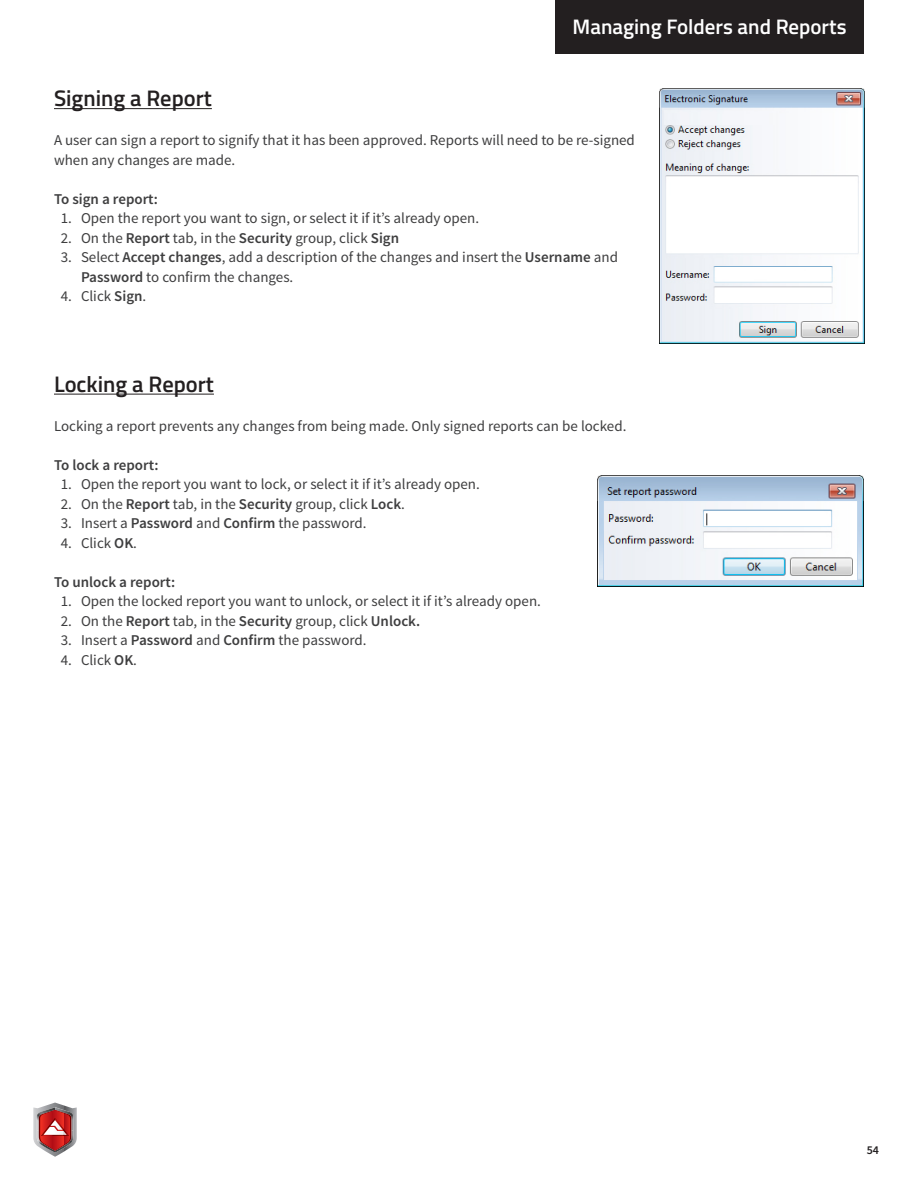
<style>
.page{position:relative;width:918px;height:1188px;background:#fff}
.page>*{position:absolute;margin:0;border:0;box-sizing:border-box;transform-origin:0 0}
.t1{font:600 22.5px "Titillium Web";color:#231f20}
.t2{font:600 21px "Titillium Web";color:#fff}
.Main_Body_Paragraph{font:15px/19.5px "Source Sans Pro";color:#3e3e3f}
.Steps_Header{font:600 15px "Source Sans Pro";color:#3e3e3f}
.t3{font:600 12px "Source Sans Pro";color:#231f20}
.s1{font-weight:600}
</style>
<div class="page">
<div style="left:555px;top:0;width:309px;height:54px;background:#231f20"></div>
<svg style="left:33px;top:1103px;width:44px;height:54px"></svg>
<hr style="left:54px;top:108px;width:158px;height:1px;background:#231f20">
<hr style="left:54px;top:394px;width:160px;height:1px;background:#231f20">
<img style="left:660px;top:89px;width:204px;height:255px">
<img style="left:597px;top:476px;width:267px;height:111px">
<h2 class="t2" style="left:573px;top:11px;width:275px">Managing Folders and Reports</h2>
<h3 class="t1" style="left:54px;top:82px;width:159px">Signing a Report</h3>
<p class="Main_Body_Paragraph" style="left:54px;top:131px;width:582px">A user can sign a report to signify that it has been approved. Reports will need to be re-signed when any changes are made.</p>
<p class="Steps_Header" style="left:54px;top:190px;width:105px">To sign a report:</p>
<p class="Main_Body_Paragraph" style="left:61px;top:209px;width:420px">1. Open the report you want to sign, or select it if it’s already open.</p>
<p class="Main_Body_Paragraph" style="left:61px;top:229px;width:340px">2. On the <span class="s1">Report</span> tab, in the <span class="s1">Security</span> group, click <span class="s1">Sign</span></p>
<p class="Main_Body_Paragraph" style="left:81px;top:248px;width:539px;text-indent:-20px">3. Select <span class="s1">Accept changes</span>, add a description of the changes and insert the <span class="s1">Username</span> and<br><span class="s1">Password</span> to confirm the changes.</p>
<p class="Main_Body_Paragraph" style="left:61px;top:287px;width:87px">4. Click <span class="s1">Sign</span>.</p>
<h3 class="t1" style="left:54px;top:367px;width:161px">Locking a Report</h3>
<p class="Main_Body_Paragraph" style="left:54px;top:417px;width:574px">Locking a report prevents any changes from being made. Only signed reports can be locked.</p>
<p class="Steps_Header" style="left:54px;top:456px;width:106px">To lock a report:</p>
<p class="Main_Body_Paragraph" style="left:61px;top:475px;width:421px">1. Open the report you want to lock, or select it if it’s already open.</p>
<p class="Main_Body_Paragraph" style="left:61px;top:495px;width:346px">2. On the <span class="s1">Report</span> tab, in the <span class="s1">Security</span> group, click <span class="s1">Lock</span>.</p>
<p class="Main_Body_Paragraph" style="left:61px;top:514px;width:307px">3. Insert a <span class="s1">Password</span> and <span class="s1">Confirm</span> the password.</p>
<p class="Main_Body_Paragraph" style="left:61px;top:534px;width:78px">4. Click <span class="s1">OK</span>.</p>
<p class="Steps_Header" style="left:54px;top:573px;width:123px">To unlock a report:</p>
<p class="Main_Body_Paragraph" style="left:61px;top:592px;width:482px">1. Open the locked report you want to unlock, or select it if it’s already open.</p>
<p class="Main_Body_Paragraph" style="left:61px;top:612px;width:361px">2. On the <span class="s1">Report</span> tab, in the <span class="s1">Security</span> group, click <span class="s1">Unlock.</span></p>
<p class="Main_Body_Paragraph" style="left:61px;top:631px;width:307px">3. Insert a <span class="s1">Password</span> and <span class="s1">Confirm</span> the password.</p>
<p class="Main_Body_Paragraph" style="left:61px;top:651px;width:78px">4. Click <span class="s1">OK</span>.</p>
<p class="t3" style="left:867px;top:1142px;width:14px">54</p>
</div>
